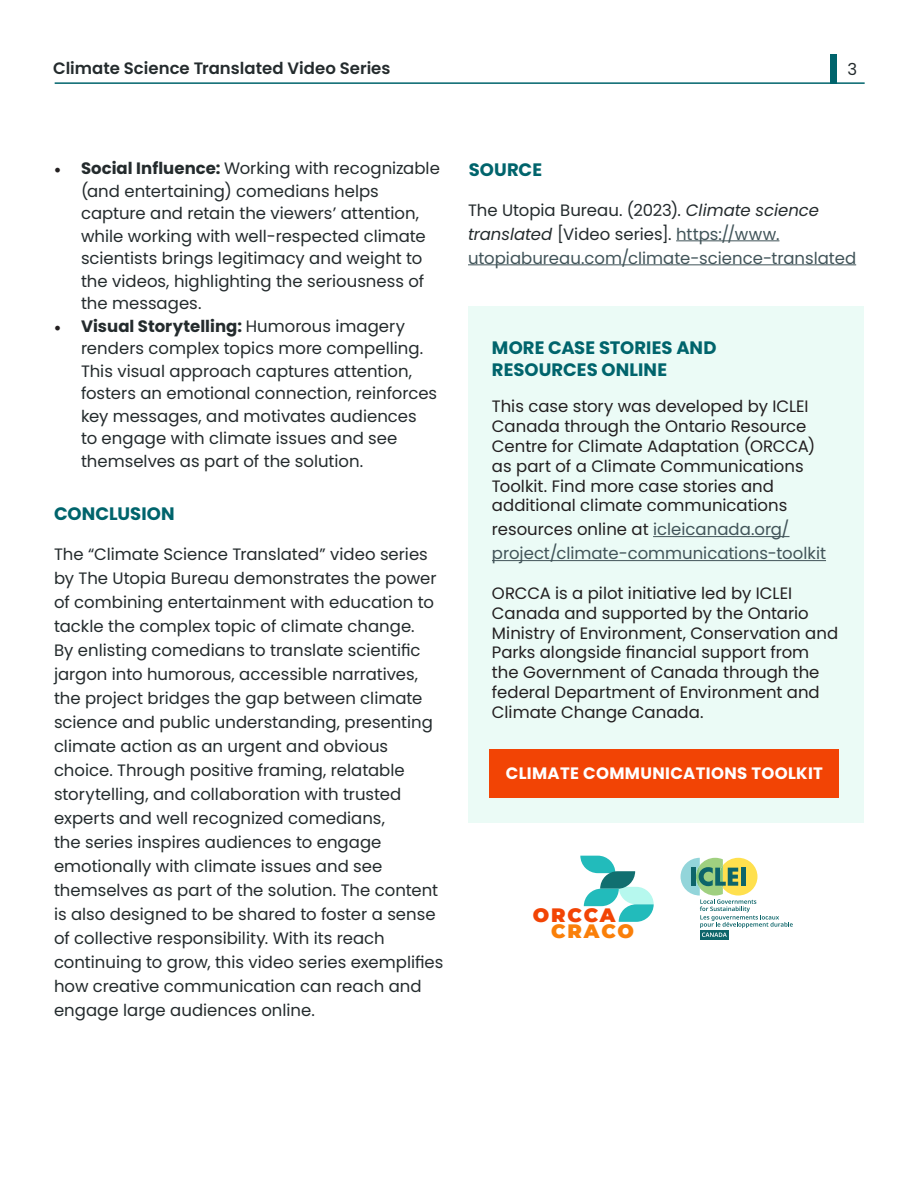
<style>
.page{position:relative;width:918px;height:1188px;background:#fff}
.page>*{position:absolute;margin:0;border:0;box-sizing:border-box;transform-origin:0 0}
.t1{font:100 19.5px/16.5px "Montserrat";letter-spacing:.095em;color:#f24405}
.t2{font:700 18px "Poppins";letter-spacing:.005em;color:#00646c}
.t3{font:16.5px/24px "Poppins";color:#242b2d}
.t4{font:16.5px/19.8px "Poppins";color:#231f20}
.t5{font:16.5px/24px "Poppins";color:#415459}
.t6{font:600 16.5px "Poppins";color:#242b2d}
.t7{font:700 16.5px "Poppins";letter-spacing:.02em;color:#fff}
.s1{font-family:"Minion Pro";font-size:18px;color:#231f20}
.s2{font-weight:700}
.s3{color:#242b2d}
.s4{font-style:italic;color:#242b2d}
.s5{color:#231f20}
.s6{color:#fa7f09}
</style>
<div class="page">
<hr style="left:55px;top:82px;width:810px;height:2px;background:#00646c">
<div style="left:830px;top:54px;width:7px;height:29px;background:#00646c"></div>
<hr style="left:676px;top:240px;width:103px;height:1px;background:#415459">
<hr style="left:468px;top:264px;width:388px;height:1px;background:#415459">
<div style="left:468px;top:307px;width:396px;height:516px;background:#ebfbf6"></div>
<hr style="left:653px;top:536px;width:137px;height:1px;background:#415459">
<hr style="left:492px;top:560px;width:334px;height:1px;background:#415459">
<div style="left:489px;top:749px;width:350px;height:48px;background:#f24405"></div>
<svg style="left:580px;top:856px;width:74px;height:66px"></svg>
<div style="left:700px;top:930px;width:29px;height:10px;background:#0d656a"></div>
<svg style="left:681px;top:858px;width:112px;height:79px"></svg>
<p class="t6" style="left:53px;top:59px;width:339px">Climate Science Translated Video Series</p>
<p class="t3" style="left:847px;top:57px;width:11px">3</p>
<p class="t3" style="left:81px;top:157px;width:360px;line-height:22.5px;text-indent:-27px"><span class="s1">•</span> <span class="s2">Social Influence:</span> Working with recognizable (and entertaining) comedians helps capture and retain the viewers’ attention, while working with well-respected climate scientists brings legitimacy and weight to the videos, highlighting the seriousness of the messages.</p>
<p class="t3" style="left:81px;top:315px;width:358px;line-height:22.5px;text-indent:-27px"><span class="s1">•</span> <span class="s2">Visual Storytelling:</span> Humorous imagery renders complex topics more compelling.<br>This visual approach captures attention, fosters an emotional connection, reinforces key messages, and motivates audiences<br>to engage with climate issues and see themselves as part of the solution.</p>
<p class="t2" style="left:54px;top:503px;width:122px">CONCLUSION</p>
<p class="t3" style="left:54px;top:542px;width:391px">The “Climate Science Translated” video series by The Utopia Bureau demonstrates the power of combining entertainment with education to tackle the complex topic of climate change.<br>By enlisting comedians to translate scientific jargon into humorous, accessible narratives, the project bridges the gap between climate science and public understanding, presenting climate action as an urgent and obvious choice. Through positive framing, relatable storytelling, and collaboration with trusted experts and well recognized comedians,<br>the series inspires audiences to engage emotionally with climate issues and see themselves as part of the solution. The content is also designed to be shared to foster a sense of collective responsibility. With its reach continuing to grow, this video series exemplifies how creative communication can reach and engage large audiences online.</p>
<p class="t2" style="left:469px;top:159px;width:75px">SOURCE</p>
<p class="t5" style="left:468px;top:198px;width:390px"><span class="s3">The Utopia Bureau. (2023).</span> <span class="s4">Climate science translated</span> <span class="s3">[Video series].</span> https://www. utopiabureau.com/climate-science-translated</p>
<p class="t2" style="left:492px;top:338px;width:226px">MORE CASE STORIES AND</p>
<p class="t2" style="left:492px;top:359px;width:177px">RESOURCES ONLINE</p>
<p class="t4" style="left:492px;top:397px;width:325px">This case story was developed by ICLEI Canada through the Ontario Resource Centre for Climate Adaptation (ORCCA) as part of a Climate Communications Toolkit. Find more case stories and additional climate communications</p>
<p class="t5" style="left:492px;top:518px;width:336px"><span class="s5">resources online at</span> icleicanada.org/ project/climate-communications-toolkit</p>
<p class="t4" style="left:492px;top:583px;width:348px">ORCCA is a pilot initiative led by ICLEI Canada and supported by the Ontario Ministry of Environment, Conservation and Parks alongside financial support from the Government of Canada through the federal Department of Environment and Climate Change Canada.</p>
<p class="t7" style="left:506px;top:764px;width:319px">CLIMATE COMMUNICATIONS TOOLKIT</p>
<p class="t1" style="left:551px;top:906px;width:84px;text-indent:-18px">ORCCA<br><span class="s6">CRACO</span></p>
</div>
